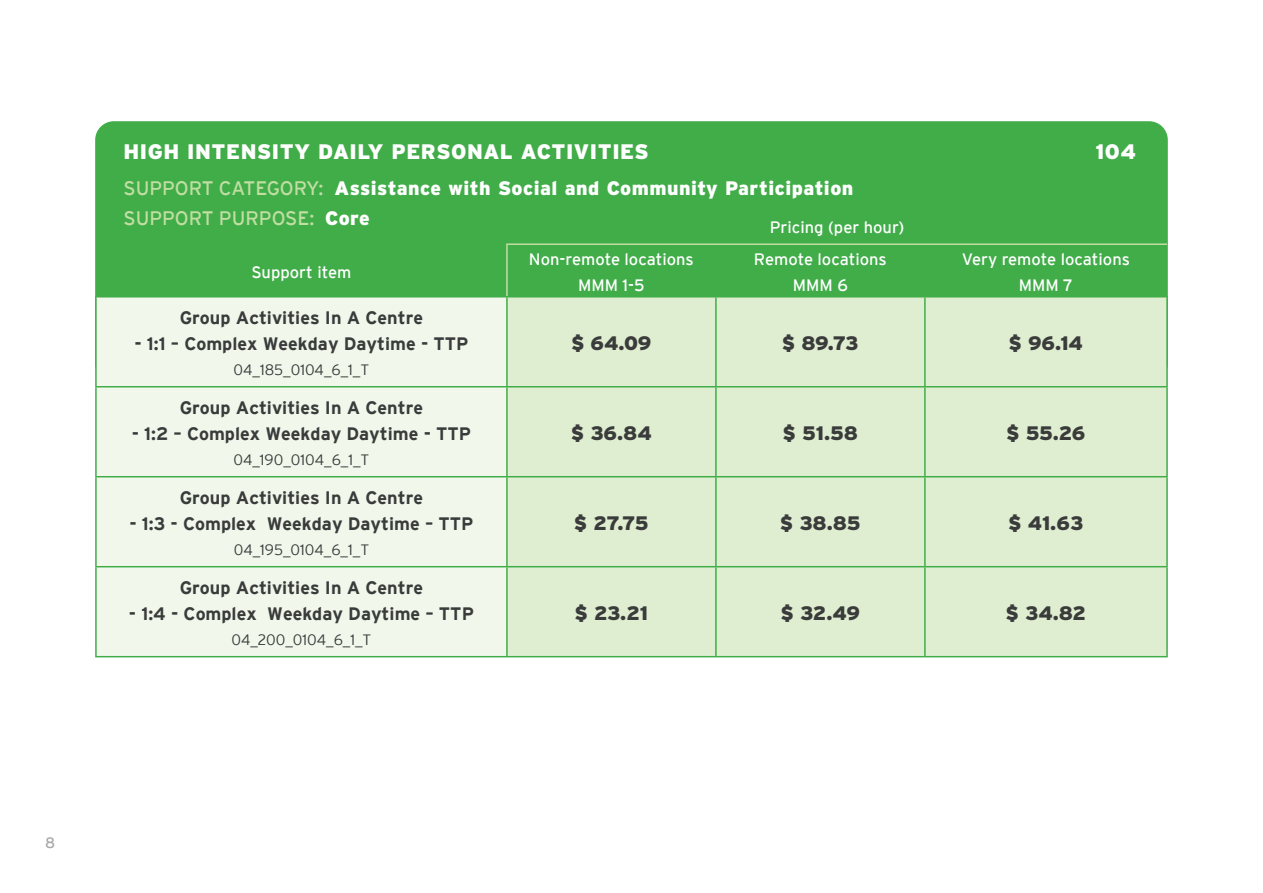
<style>
.page{position:relative;width:1263px;height:893px;background:#fff}
.page>*{position:absolute;margin:0;border:0;box-sizing:border-box;transform-origin:0 0}
.t1{font:900 21px "Interstate";letter-spacing:.025em;color:#fff}
.t2{font:900 19.5px/30px "Interstate";letter-spacing:.025em;color:#fff}
.t3{font:900 19.5px "Interstate";letter-spacing:-.015em;color:#3a3b3b}
.t4{font:700 18px "Interstate";color:#3a3b3b}
.t5{font:16.5px/25.5px "Interstate";color:#fff;text-align:center}
.t6{font:300 15px "Interstate";color:#3a3b3b}
.t7{font:15px "Interstate";color:#a8a8a8}
.s1{font-weight:400;color:#c1dea3}
</style>
<div class="page">
<div style="left:96px;top:122px;width:1071px;height:260px;background:#41ad49;border-radius:18px"></div>
<div style="left:97px;top:297px;width:409px;height:359px;background:#f1f8eb"></div>
<div style="left:508px;top:297px;width:658px;height:359px;background:#dfeed0"></div>
<hr style="left:95px;top:296px;width:412px;height:1px;background:#41ad49">
<hr style="left:95px;top:297px;width:2px;height:89px;background:#41ad49">
<hr style="left:506px;top:297px;width:2px;height:89px;background:#41ad49">
<hr style="left:715px;top:297px;width:2px;height:89px;background:#41ad49">
<hr style="left:924px;top:297px;width:2px;height:89px;background:#41ad49">
<hr style="left:1166px;top:297px;width:2px;height:89px;background:#41ad49">
<hr style="left:95px;top:386px;width:412px;height:1px;background:#41ad49">
<hr style="left:95px;top:387px;width:2px;height:89px;background:#41ad49">
<hr style="left:506px;top:387px;width:2px;height:89px;background:#41ad49">
<hr style="left:715px;top:387px;width:2px;height:89px;background:#41ad49">
<hr style="left:924px;top:387px;width:2px;height:89px;background:#41ad49">
<hr style="left:1166px;top:387px;width:2px;height:89px;background:#41ad49">
<hr style="left:95px;top:476px;width:412px;height:1px;background:#41ad49">
<hr style="left:95px;top:477px;width:2px;height:89px;background:#41ad49">
<hr style="left:506px;top:477px;width:2px;height:89px;background:#41ad49">
<hr style="left:715px;top:477px;width:2px;height:89px;background:#41ad49">
<hr style="left:924px;top:477px;width:2px;height:89px;background:#41ad49">
<hr style="left:1166px;top:477px;width:2px;height:89px;background:#41ad49">
<hr style="left:95px;top:566px;width:412px;height:1px;background:#41ad49">
<hr style="left:95px;top:567px;width:2px;height:89px;background:#41ad49">
<hr style="left:506px;top:567px;width:2px;height:89px;background:#41ad49">
<hr style="left:715px;top:567px;width:2px;height:89px;background:#41ad49">
<hr style="left:924px;top:567px;width:2px;height:89px;background:#41ad49">
<hr style="left:1166px;top:567px;width:2px;height:89px;background:#41ad49">
<hr style="left:95px;top:656px;width:412px;height:1px;background:#41ad49">
<hr style="left:507px;top:656px;width:209px;height:1px;background:#41ad49">
<hr style="left:716px;top:656px;width:209px;height:1px;background:#41ad49">
<hr style="left:925px;top:656px;width:243px;height:1px;background:#41ad49">
<hr style="left:506px;top:243px;width:210px;height:2px;background:#c1dea3">
<hr style="left:506px;top:245px;width:2px;height:51px;background:#c1dea3">
<hr style="left:716px;top:243px;width:209px;height:2px;background:#c1dea3">
<hr style="left:925px;top:243px;width:242px;height:2px;background:#c1dea3">
<hr style="left:925px;top:296px;width:243px;height:1px;background:#41ad49">
<hr style="left:507px;top:386px;width:209px;height:1px;background:#41ad49">
<hr style="left:716px;top:386px;width:209px;height:1px;background:#41ad49">
<hr style="left:925px;top:386px;width:243px;height:1px;background:#41ad49">
<hr style="left:507px;top:476px;width:209px;height:1px;background:#41ad49">
<hr style="left:716px;top:476px;width:209px;height:1px;background:#41ad49">
<hr style="left:925px;top:476px;width:243px;height:1px;background:#41ad49">
<hr style="left:507px;top:566px;width:209px;height:1px;background:#41ad49">
<hr style="left:716px;top:566px;width:209px;height:1px;background:#41ad49">
<hr style="left:925px;top:566px;width:243px;height:1px;background:#41ad49">
<p class="t1" style="left:124px;top:140px;width:527px">HIGH INTENSITY DAILY PERSONAL ACTIVITIES</p>
<p class="t1" style="left:1095px;top:140px;width:42px">104</p>
<p class="t2" style="left:124px;top:173px;width:731px"><span class="s1">SUPPORT CATEGORY:</span> Assistance with Social and Community Participation<br><span class="s1">SUPPORT PURPOSE:</span> Core</p>
<p class="t5" style="left:770px;top:214px;width:136px">Pricing (per hour)</p>
<p class="t5" style="left:251px;top:259px;width:101px">Support item</p>
<p class="t4" style="left:180px;top:308px;width:245px">Group Activities In A Centre</p>
<p class="t4" style="left:134px;top:334px;width:336px">- 1:1 – Complex Weekday Daytime - TTP</p>
<p class="t6" style="left:234px;top:362px;width:137px">04_185_0104_6_1_T</p>
<p class="t4" style="left:180px;top:398px;width:245px">Group Activities In A Centre</p>
<p class="t4" style="left:132px;top:424px;width:341px">- 1:2 – Complex Weekday Daytime - TTP</p>
<p class="t6" style="left:233px;top:452px;width:138px">04_190_0104_6_1_T</p>
<p class="t4" style="left:180px;top:488px;width:245px">Group Activities In A Centre</p>
<p class="t4" style="left:129px;top:513px;width:346px">- 1:3 - Complex Weekday Daytime – TTP</p>
<p class="t6" style="left:234px;top:542px;width:137px">04_195_0104_6_1_T</p>
<p class="t4" style="left:180px;top:578px;width:245px">Group Activities In A Centre</p>
<p class="t4" style="left:129px;top:603px;width:346px">- 1:4 - Complex Weekday Daytime – TTP</p>
<p class="t6" style="left:231px;top:632px;width:142px">04_200_0104_6_1_T</p>
<p class="t5" style="left:529px;top:247px;width:166px">Non-remote locations<br>MMM 1-5</p>
<p class="t5" style="left:754px;top:247px;width:134px">Remote locations<br>MMM 6</p>
<p class="t5" style="left:962px;top:247px;width:170px">Very remote locations<br>MMM 7</p>
<p class="t3" style="left:571px;top:332px;width:82px">$ 64.09</p>
<p class="t3" style="left:782px;top:332px;width:78px">$ 89.73</p>
<p class="t3" style="left:1009px;top:332px;width:76px">$ 96.14</p>
<p class="t3" style="left:571px;top:421px;width:82px">$ 36.84</p>
<p class="t3" style="left:783px;top:421px;width:77px">$ 51.58</p>
<p class="t3" style="left:1006px;top:421px;width:80px">$ 55.26</p>
<p class="t3" style="left:574px;top:511px;width:76px">$ 27.75</p>
<p class="t3" style="left:780px;top:511px;width:82px">$ 38.85</p>
<p class="t3" style="left:1008px;top:511px;width:76px">$ 41.63</p>
<p class="t3" style="left:575px;top:601px;width:75px">$ 23.21</p>
<p class="t3" style="left:781px;top:601px;width:81px">$ 32.49</p>
<p class="t3" style="left:1006px;top:601px;width:82px">$ 34.82</p>
<p class="t7" style="left:45px;top:834px;width:12px">8</p>
</div>
